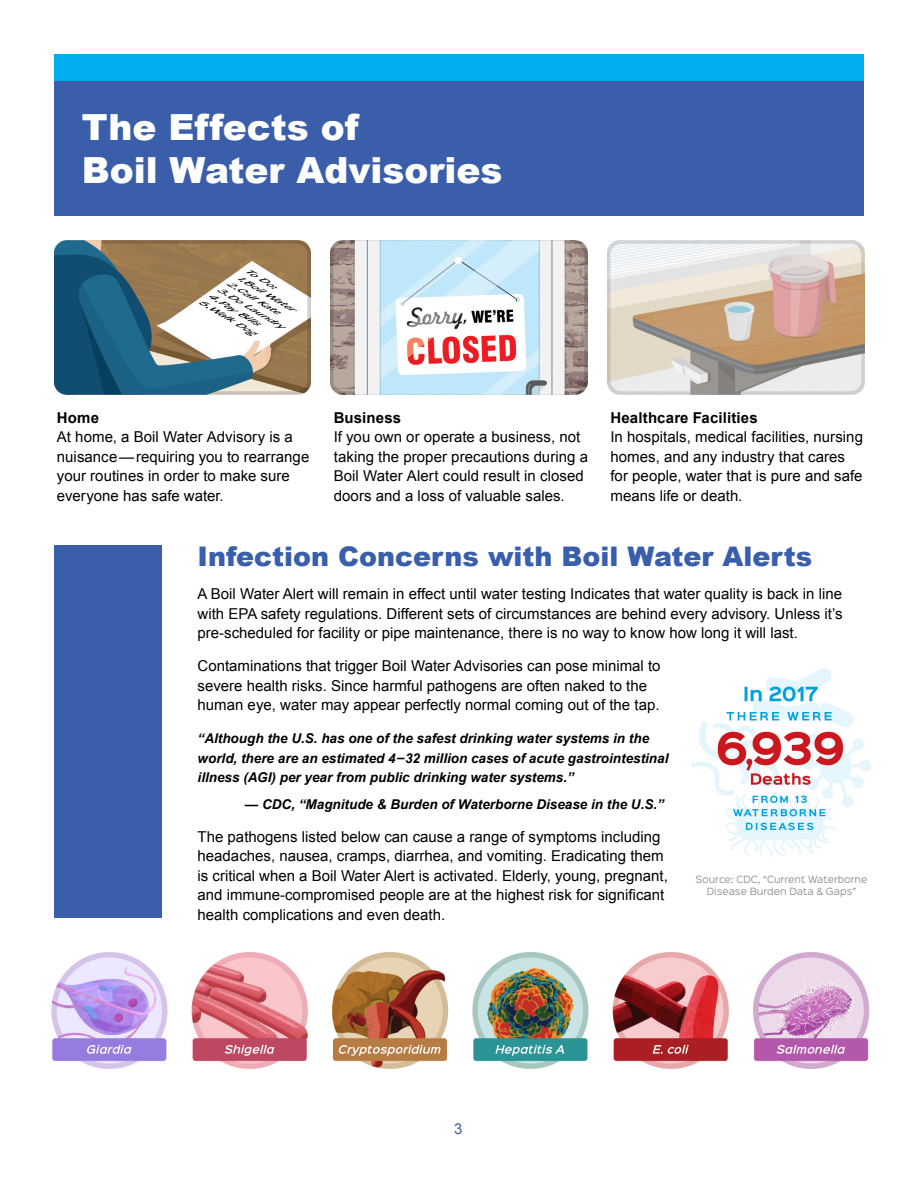
<style>
.page{position:relative;width:918px;height:1188px;background:#fff}
.page>*{position:absolute;margin:0;border:0;box-sizing:border-box;transform-origin:0 0}
.t1{font:900 36px/43.2px "Arial";color:#fff}
.t2{font:900 27px "Arial";color:#395eac}
.t3{font:15px/19.5px "Arial";color:#000}
.t4{font:700 15px "Arial";letter-spacing:.01em;color:#000}
.t5{font:15px "Arial";color:#395eac}
.t6{font:italic 700 13.5px/19.5px "Arial";color:#000}
.t7{font:9px/12px "Sinkin Sans 400";color:#939598;text-align:center}
</style>
<div class="page">
<div style="left:54px;top:546px;width:108px;height:372px;background:#3b5eab"></div>
<div style="left:54px;top:54px;width:810px;height:27px;background:#00aeef"></div>
<div style="left:54px;top:81px;width:810px;height:135px;background:#3b5eab"></div>
<img style="left:54px;top:240px;width:257px;height:154px">
<img style="left:331px;top:240px;width:256px;height:154px">
<img style="left:607px;top:240px;width:257px;height:154px">
<img style="left:51px;top:952px;width:819px;height:117px">
<img style="left:691px;top:669px;width:180px;height:187px">
<h1 class="t1" style="left:82px;top:104px;width:422px">The Effects of<br>Boil Water Advisories</h1>
<p class="t4" style="left:57px;top:407px;width:44px">Home</p>
<p class="t3" style="left:57px;top:427px;width:254px">At home, a Boil Water Advisory is a nuisance—requiring you to rearrange your routines in order to make sure everyone has safe water.</p>
<p class="t4" style="left:334px;top:407px;width:69px">Business</p>
<p class="t3" style="left:334px;top:427px;width:256px">If you own or operate a business, not taking the proper precautions during a Boil Water Alert could result in closed doors and a loss of valuable sales.</p>
<p class="t4" style="left:610px;top:407px;width:149px">Healthcare Facilities</p>
<p class="t3" style="left:610px;top:427px;width:254px">In hospitals, medical facilities, nursing homes, and any industry that cares for people, water that is pure and safe means life or death.</p>
<h2 class="t2" style="left:198px;top:537px;width:616px">Infection Concerns with Boil Water Alerts</h2>
<p class="t3" style="left:198px;top:585px;width:647px;text-align:justify">A Boil Water Alert will remain in effect until water testing Indicates that water quality is back in line with EPA safety regulations. Different sets of circumstances are behind every advisory. Unless it’s pre-scheduled for facility or pipe maintenance, there is no way to know how long it will last.</p>
<p class="t3" style="left:198px;top:657px;width:464px">Contaminations that trigger Boil Water Advisories can pose minimal to severe health risks. Since harmful pathogens are often naked to the human eye, water may appear perfectly normal coming out of the tap.</p>
<p class="t6" style="left:198px;top:729px;width:472px">“Although the U.S. has one of the safest drinking water systems in the world, there are an estimated 4–32 million cases of acute gastrointestinal illness (AGI) per year from public drinking water systems.”</p>
<p class="t6" style="left:245px;top:795px;width:421px">— CDC, “Magnitude &amp; Burden of Waterborne Disease in the U.S.”</p>
<p class="t3" style="left:198px;top:827px;width:472px">The pathogens listed below can cause a range of symptoms including headaches, nausea, cramps, diarrhea, and vomiting. Eradicating them is critical when a Boil Water Alert is activated. Elderly, young, pregnant, and immune-compromised people are at the highest risk for significant health complications and even death.</p>
<p class="t7" style="left:695px;top:873px;width:174px">Source: CDC, “Current Waterborne<br>Disease Burden Data &amp; Gaps”</p>
<p class="t5" style="left:454px;top:1119px;width:10px">3</p>
</div>
